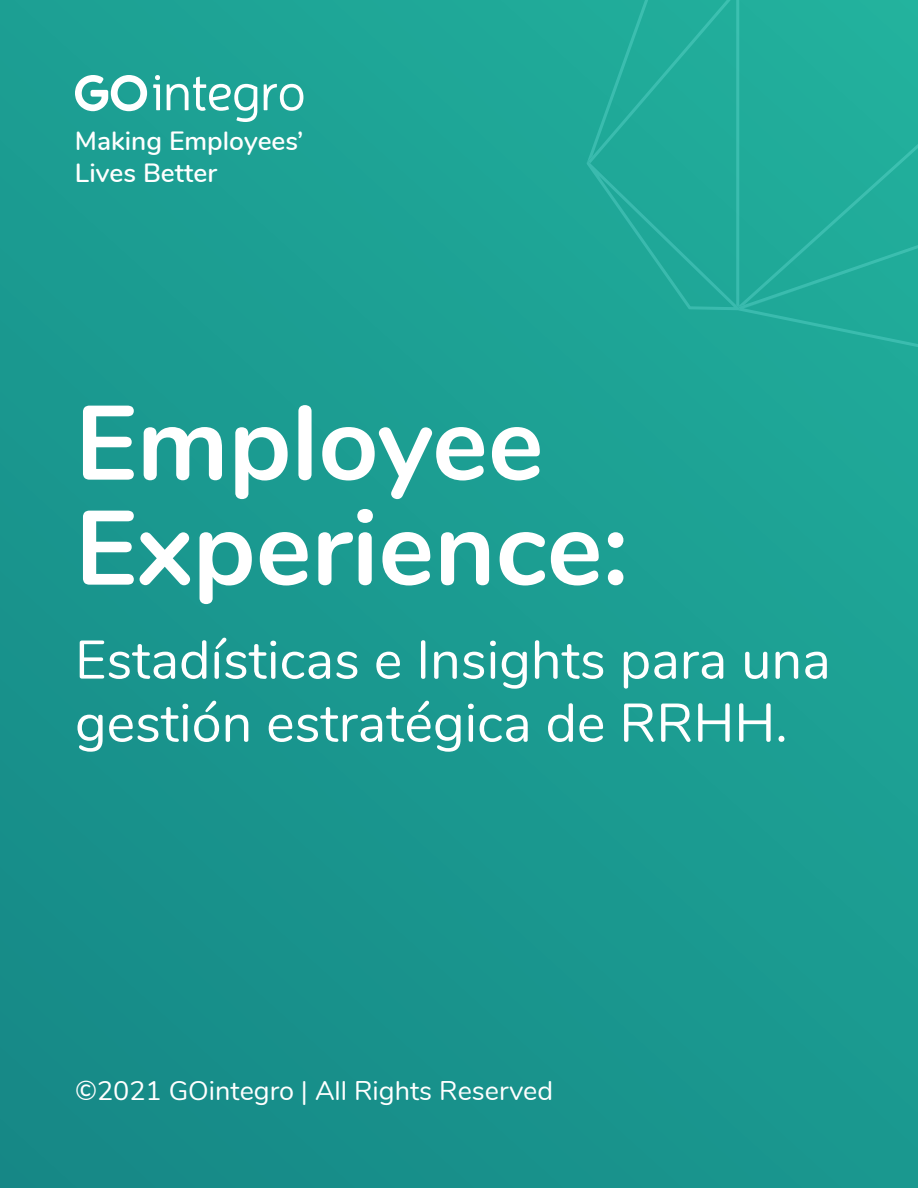
<style>
.page{position:relative;width:918px;height:1188px;background:#fff}
.page>*{position:absolute;margin:0;border:0;box-sizing:border-box;transform-origin:0 0}
.t1{font:700 105px/105px "Nunito";color:#fff}
.t2{font:54px/63px "Nunito";color:#fff}
.t3{font:27px "Nunito";color:#fff}
.t4{font:600 26.4px/31.7px "Nunito";color:#fff}
</style>
<div class="page">
<div style="left:0;top:0;width:918px;height:1188px;background:linear-gradient(to right,#19948d,#1ca093)"></div>
<div style="left:739px;top:0;width:179px;height:54px;background:#22b09c"></div>
<div style="left:738px;top:54px;width:180px;height:425px;background:#20ab99"></div>
<svg style="left:587px;top:0;width:152px;height:310px;background:#21aa9a"></svg>
<svg style="left:153px;top:75px;width:7px;height:35px"></svg>
<svg style="left:167px;top:77px;width:90px;height:45px"></svg>
<svg style="left:264px;top:84px;width:39px;height:27px"></svg>
<svg style="left:75px;top:75px;width:72px;height:36px"></svg>
<p class="t4" style="left:75px;top:124px;width:230px">Making Employees’<br>Lives Better</p>
<h1 class="t1" style="left:75px;top:385px;width:555px">Employee<br>Experience:</h1>
<p class="t2" style="left:75px;top:625px;width:757px">Estadísticas e Insights para una gestión estratégica de RRHH.</p>
<p class="t3" style="left:75px;top:1071px;width:480px">©2021 GOintegro | All Rights Reserved</p>
</div>
